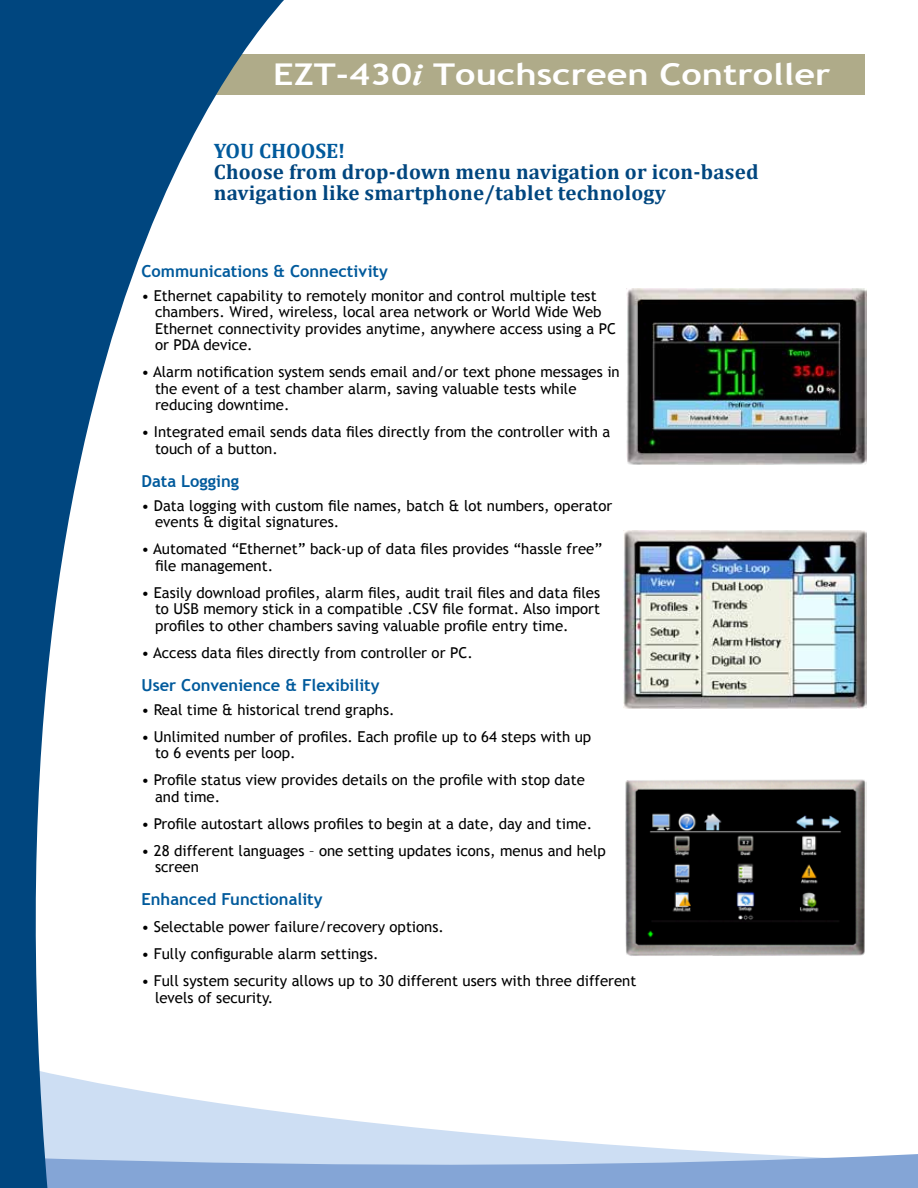
<style>
.page{position:relative;width:918px;height:1188px;background:#fff}
.page>*{position:absolute;margin:0;border:0;box-sizing:border-box;transform-origin:0 0}
.t1{font:700 30px "Trebuchet MS";color:#fff;scale:1.2 1}
.t2{font:700 21px/21.6px "Cambria";letter-spacing:.01em;color:#00467f}
.t3{font:700 21px "Cambria";color:#005a9c}
.t4{font:700 16.5px "Trebuchet MS";color:#005a9c}
.t5{font:15px/16.5px "Trebuchet MS";color:#000}
.s1{font-family:"Times New Roman";font-style:italic}
</style>
<div class="page">
<div style="left:151px;top:54px;width:714px;height:40px;background:#afab89"></div>
<svg style="left:303px;top:1114px;width:615px;height:74px"></svg>
<svg style="left:0;top:0;width:303px;height:1188px"></svg>
<img style="left:627px;top:288px;width:239px;height:176px">
<img style="left:623px;top:530px;width:243px;height:179px">
<img style="left:625px;top:779px;width:241px;height:177px">
<h1 class="t1" style="left:273px;top:56px;width:466px">EZT-430<span class="s1">i</span> Touchscreen Controller</h1>
<h2 class="t3" style="left:214px;top:136px;width:133px">YOU CHOOSE!</h2>
<h2 class="t2" style="left:214px;top:160px;width:546px">Choose from drop-down menu navigation or icon-based navigation like smartphone/tablet technology</h2>
<p class="t4" style="left:141px;top:260px;width:248px">Communications &amp; Connectivity</p>
<p class="t5" style="left:155px;top:287px;width:463px;text-indent:-14px">• Ethernet capability to remotely monitor and control multiple test chambers. Wired, wireless, local area network or World Wide Web Ethernet connectivity provides anytime, anywhere access using a PC or PDA device.</p>
<p class="t5" style="left:155px;top:364px;width:466px;text-indent:-14px">• Alarm notification system sends email and/or text phone messages in the event of a test chamber alarm, saving valuable tests while reducing downtime.</p>
<p class="t5" style="left:155px;top:424px;width:457px;text-indent:-14px">• Integrated email sends data files directly from the controller with a touch of a button.</p>
<p class="t4" style="left:141px;top:470px;width:99px">Data Logging</p>
<p class="t5" style="left:155px;top:497px;width:459px;text-indent:-14px">• Data logging with custom file names, batch &amp; lot numbers, operator events &amp; digital signatures.</p>
<p class="t5" style="left:155px;top:541px;width:449px;text-indent:-14px">• Automated “Ethernet” back-up of data files provides “hassle free” file management.</p>
<p class="t5" style="left:155px;top:584px;width:447px;text-align:justify;text-indent:-14px">• Easily download profiles, alarm files, audit trail files and data files to USB memory stick in a compatible .CSV file format. Also import profiles to other chambers saving valuable profile entry time.</p>
<p class="t5" style="left:141px;top:644px;width:333px">• Access data files directly from controller or PC.</p>
<p class="t4" style="left:141px;top:674px;width:240px">User Convenience &amp; Flexibility</p>
<p class="t5" style="left:141px;top:701px;width:255px">• Real time &amp; historical trend graphs.</p>
<p class="t5" style="left:155px;top:728px;width:438px;text-indent:-14px">• Unlimited number of profiles. Each profile up to 64 steps with up to 6 events per loop.</p>
<p class="t5" style="left:155px;top:772px;width:431px;text-indent:-14px">• Profile status view provides details on the profile with stop date and time.</p>
<p class="t5" style="left:141px;top:815px;width:452px">• Profile autostart allows profiles to begin at a date, day and time.</p>
<p class="t5" style="left:155px;top:842px;width:452px;text-indent:-14px">• 28 different languages – one setting updates icons, menus and help screen</p>
<p class="t4" style="left:141px;top:889px;width:183px">Enhanced Functionality</p>
<p class="t5" style="left:141px;top:919px;width:304px">• Selectable power failure/recovery options.</p>
<p class="t5" style="left:141px;top:946px;width:239px">• Fully configurable alarm settings.</p>
<p class="t5" style="left:155px;top:973px;width:483px;text-indent:-14px">• Full system security allows up to 30 different users with three different levels of security.</p>
</div>
